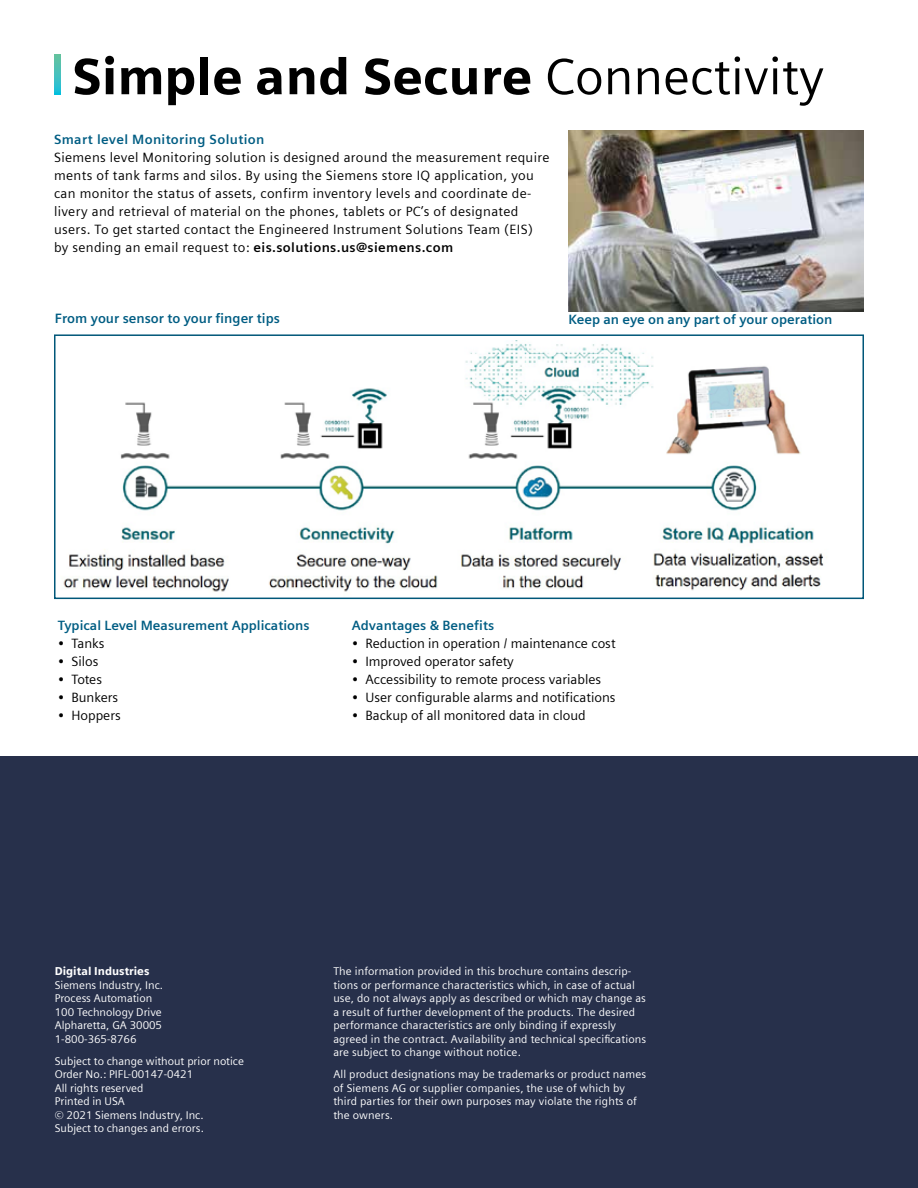
<style>
.page{position:relative;width:918px;height:1188px;background:#fff}
.page>*{position:absolute;margin:0;border:0;box-sizing:border-box;transform-origin:0 0}
.t1{font:900 51px "Siemens Sans";color:#000}
.t2{font:13.5px/18px "Siemens Sans";letter-spacing:.025em;color:#000}
.t3{font:13.5px "Siemens Sans";color:#000}
.t4{font:700 13.5px "Siemens Sans";color:#005d83}
.t5{font:700 13.5px "Siemens Sans Global";color:#005d83}
.t6{font:700 13.5px "Siemens Sans";letter-spacing:.025em;color:#005d83}
.t7{font:11.25px/13.5px "Siemens Sans";letter-spacing:.01em;color:#fff}
.t8{font:900 11.25px "Siemens Sans";color:#fff}
.s1{font-weight:400}
.s2{font-weight:700}
</style>
<div class="page">
<div style="left:0;top:756px;width:918px;height:432px;background:#27304b"></div>
<img style="left:569px;top:130px;width:295px;height:181px">
<img style="left:63px;top:340px;width:764px;height:252px">
<div style="left:54px;top:334px;width:810px;height:265px;border:2px solid #005779"></div>
<svg style="left:54px;top:54px;width:7px;height:40px"></svg>
<h1 class="t1" style="left:72px;top:36px;width:753px">Simple and Secure <span class="s1">Connectivity</span></h1>
<p class="t6" style="left:54px;top:129px;width:212px">Smart level Monitoring Solution</p>
<p class="t2" style="left:54px;top:147px;width:497px">Siemens level Monitoring solution is designed around the measurement require ments of tank farms and silos. By using the Siemens store IQ application, you can monitor the status of assets, confirm inventory levels and coordinate de&shy;livery and retrieval of material on the phones, tablets or PC’s of designated users. To get started contact the Engineered Instrument Solutions Team (EIS) by sending an email request to: <span class="s2">eis.solutions.us@siemens.com</span></p>
<p class="t5" style="left:55px;top:308px;width:227px">From your sensor to your finger tips</p>
<p class="t4" style="left:569px;top:309px;width:265px">Keep an eye on any part of your operation</p>
<p class="t4" style="left:58px;top:615px;width:253px">Typical Level Measurement Applications</p>
<p class="t2" style="left:58px;top:633px;width:48px">• Tanks</p>
<p class="t2" style="left:58px;top:651px;width:42px">• Silos</p>
<p class="t2" style="left:58px;top:669px;width:46px">• Totes</p>
<p class="t3" style="left:58px;top:687px;width:62px">• Bunkers</p>
<p class="t3" style="left:58px;top:705px;width:64px">• Hoppers</p>
<p class="t4" style="left:352px;top:615px;width:144px">Advantages &amp; Benefits</p>
<p class="t3" style="left:352px;top:633px;width:265px">• Reduction in operation / maintenance cost</p>
<p class="t3" style="left:352px;top:651px;width:163px">• Improved operator safety</p>
<p class="t3" style="left:352px;top:669px;width:251px">• Accessibility to remote process variables</p>
<p class="t3" style="left:352px;top:687px;width:265px">• User configurable alarms and notifications</p>
<p class="t3" style="left:352px;top:705px;width:235px">• Backup of all monitored data in cloud</p>
<p class="t8" style="left:55px;top:962px;width:96px">Digital Industries</p>
<p class="t7" style="left:55px;top:977px;width:110px">Siemens Industry, Inc.<br>Process Automation<br>100 Technology Drive<br>Alpharetta, GA 30005<br>1-800-365-8766</p>
<p class="t7" style="left:55px;top:1053px;width:191px">Subject to change without prior notice<br>Order No.: PIFL-00147-0421<br>All rights reserved<br>Printed in USA<br>© 2021 Siemens Industry, Inc.<br>Subject to changes and errors.</p>
<p class="t7" style="left:333px;top:964px;width:314px">The information provided in this brochure contains descrip&shy;tions or performance characteristics which, in case of actual use, do not always apply as described or which may change as a result of further development of the products. The desired performance characteristics are only binding if expressly agreed in the contract. Availability and technical specifications are subject to change without notice.</p>
<p class="t7" style="left:333px;top:1067px;width:314px">All product designations may be trademarks or product names of Siemens AG or supplier companies, the use of which by third parties for their own purposes may violate the rights of the owners.</p>
</div>
